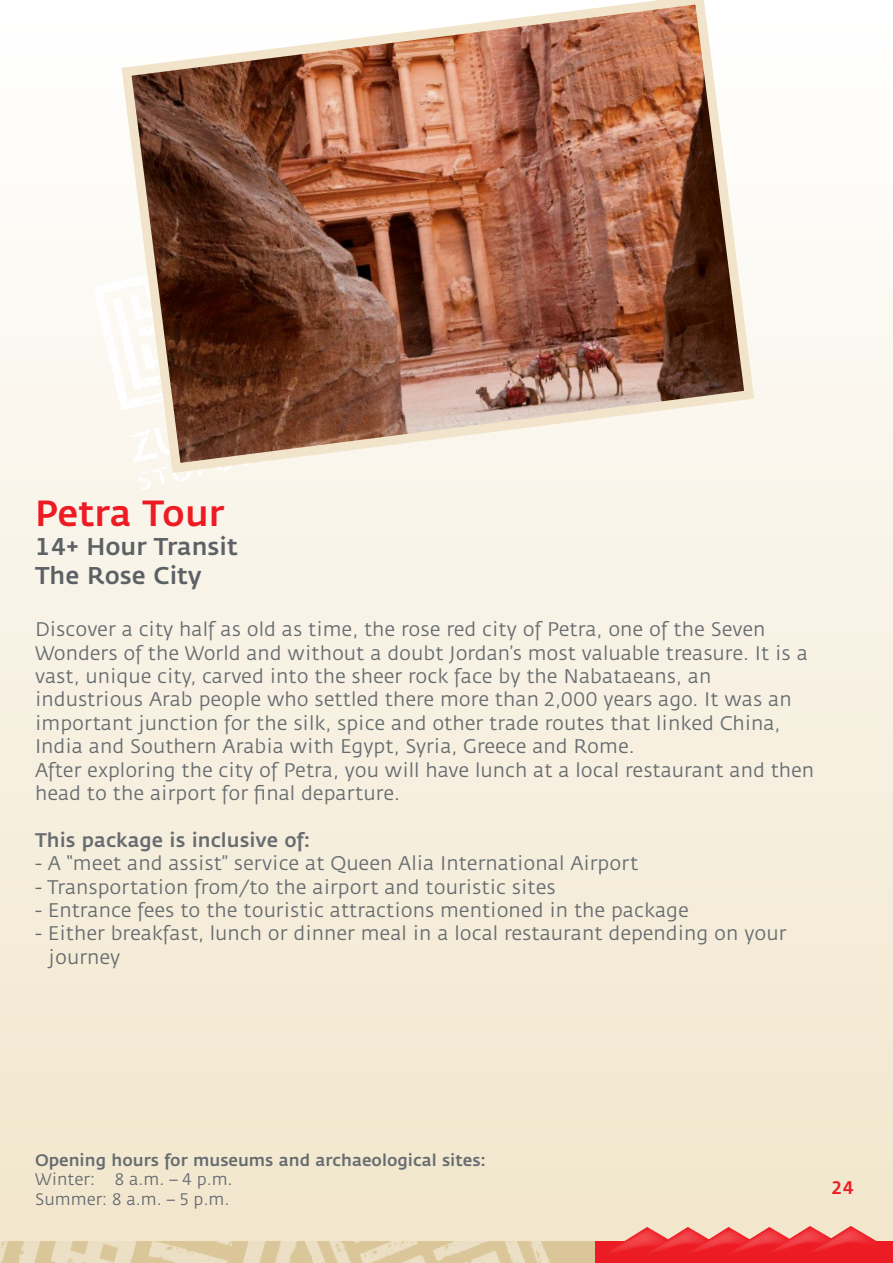
<style>
.page{position:relative;width:893px;height:1263px;background:#fff}
.page>*{position:absolute;margin:0;border:0;box-sizing:border-box;transform-origin:0 0}
.t1{font:36px "Fedra Sans Medium TF";color:#ed1c24}
.t2{font:24px/28.8px "Fedra Sans Medium TF";color:#5c6165}
.t3{font:19.5px/23.4px "Fedra Sans";color:#666c70}
.t4{font:19.5px "Fedra Sans Medium TF";color:#666c70}
.t5{font:18px "Fedra Sans Medium TF";color:#ed1c24}
.t6{font:16.5px "Fedra Sans Medium TF";color:#666c70}
.t7{font:16.5px/19.8px "Fedra Sans";color:#666c70}
</style>
<div class="page">
<div style="left:0;top:0;width:893px;height:1263px;background:linear-gradient(to bottom,#fff,#f1e6cc)"></div>
<svg style="left:93px;top:251px;width:201px;height:239px;fill:#fbf7ef"></svg>
<img style="left:116px;top:0;width:643px;height:478px">
<div style="left:595px;top:1241px;width:298px;height:22px;background:#ed1c24"></div>
<svg style="left:600px;top:1226px;width:286px;height:26px"></svg>
<img style="left:362px;top:1241px;width:233px;height:22px">
<img style="left:0;top:1241px;width:362px;height:22px">
<h1 class="t1" style="left:35px;top:493px;width:191px">Petra Tour</h1>
<p class="t2" style="left:35px;top:533px;width:204px">14+ Hour Transit<br>The Rose City</p>
<p class="t3" style="left:35px;top:618px;width:781px">Discover a city half as old as time, the rose red city of Petra, one of the Seven Wonders of the World and without a doubt Jordan’s most valuable treasure. It is a vast, unique city, carved into the sheer rock face by the Nabataeans, an industrious Arab people who settled there more than 2,000 years ago. It was an important junction for the silk, spice and other trade routes that linked China, India and Southern Arabia with Egypt, Syria, Greece and Rome.<br>After exploring the city of Petra, you will have lunch at a local restaurant and then head to the airport for final departure.</p>
<p class="t4" style="left:35px;top:829px;width:277px">This package is inclusive of:</p>
<p class="t3" style="left:35px;top:852px;width:605px">- A “meet and assist” service at Queen Alia International Airport</p>
<p class="t3" style="left:35px;top:876px;width:522px">- Transportation from/to the airport and touristic sites</p>
<p class="t3" style="left:35px;top:899px;width:655px">- Entrance fees to the touristic attractions mentioned in the package</p>
<p class="t3" style="left:49px;top:922px;width:739px;text-indent:-13px">- Either breakfast, lunch or dinner meal in a local restaurant depending on your journey</p>
<p class="t6" style="left:35px;top:1150px;width:452px">Opening hours for museums and archaeological sites:</p>
<p class="t7" style="left:35px;top:1170px;width:199px">Winter: 8 a.m. – 4 p.m.<br>Summer: 8 a.m. – 5 p.m.</p>
<p class="t5" style="left:831px;top:1178px;width:25px">24</p>
</div>
